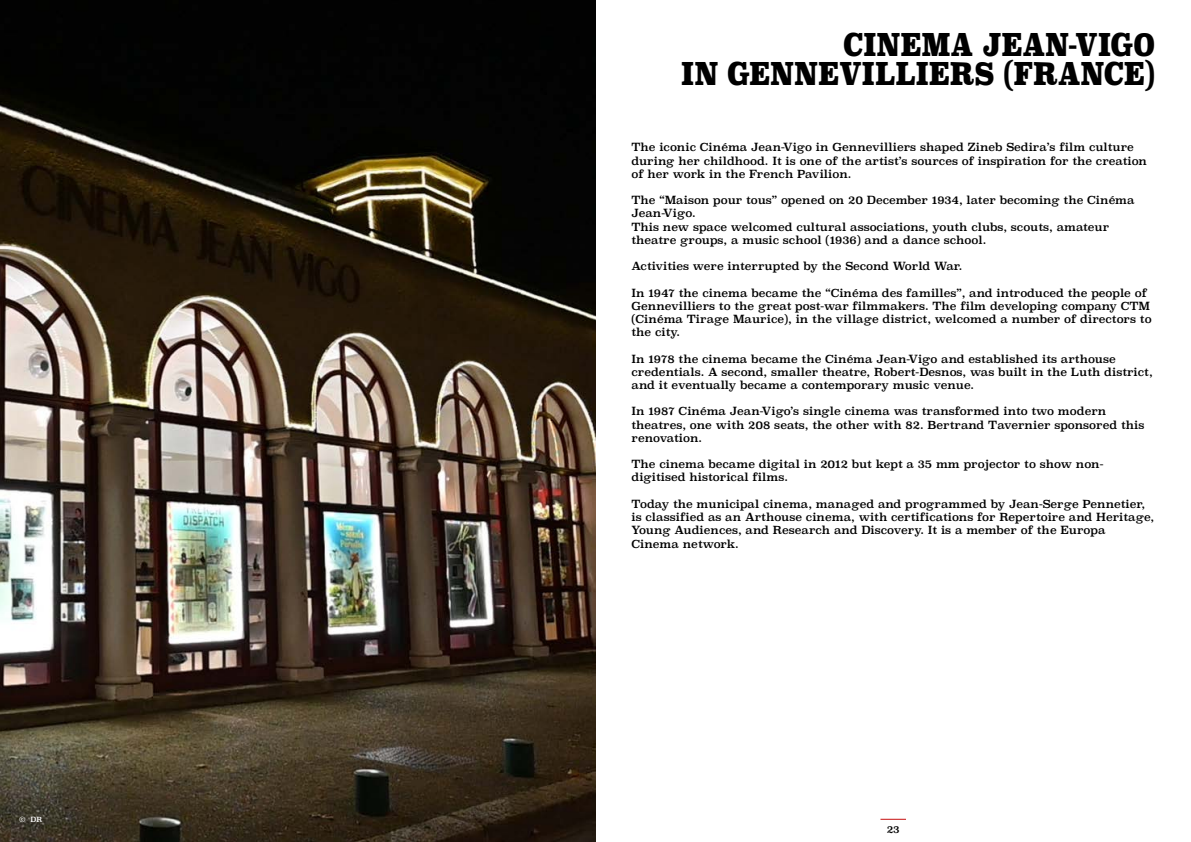
<style>
.page{position:relative;width:1191px;height:842px;background:#fff}
.page>*{position:absolute;margin:0;border:0;box-sizing:border-box;transform-origin:0 0}
.t1{font:900 30.7px/28.9px "Superclarendon";letter-spacing:-.01em;color:#000;text-align:right;scale:.85 1}
.t2{font:11px/13.2px "Superclarendon";color:#000}
.t3{font:10px "Superclarendon";color:#000}
.t4{font:7px "Superclarendon";color:#fff}
</style>
<div class="page">
<svg style="left:880px;top:819px;width:26px;height:1px"></svg>
<img style="left:0;top:0;width:595px;height:842px">
<p class="t4" style="left:19px;top:815px;width:25px">© DR</p>
<h1 class="t1" style="left:681px;top:33px;width:559px">CINEMA JEAN-VIGO<br>IN GENNEVILLIERS (FRANCE)</h1>
<p class="t2" style="left:631px;top:142px;width:517px">The iconic Cinéma Jean-Vigo in Gennevilliers shaped Zineb Sedira’s film culture during her childhood. It is one of the artist’s sources of inspiration for the creation of her work in the French Pavilion.</p>
<p class="t2" style="left:631px;top:195px;width:505px">The “Maison pour tous” opened on 20 December 1934, later becoming the Cinéma Jean-Vigo.<br>This new space welcomed cultural associations, youth clubs, scouts, amateur theatre groups, a music school (1936) and a dance school.</p>
<p class="t2" style="left:631px;top:261px;width:332px">Activities were interrupted by the Second World War.</p>
<p class="t2" style="left:631px;top:287px;width:521px">In 1947 the cinema became the “Cinéma des familles”, and introduced the people of Gennevilliers to the great post-war filmmakers. The film developing company CTM (Cinéma Tirage Maurice), in the village district, welcomed a number of directors to the city.</p>
<p class="t2" style="left:631px;top:353px;width:523px">In 1978 the cinema became the Cinéma Jean-Vigo and established its arthouse credentials. A second, smaller theatre, Robert-Desnos, was built in the Luth district, and it eventually became a contemporary music venue.</p>
<p class="t2" style="left:631px;top:406px;width:514px">In 1987 Cinéma Jean-Vigo’s single cinema was transformed into two modern theatres, one with 208 seats, the other with 82. Bertrand Tavernier sponsored this renovation.</p>
<p class="t2" style="left:631px;top:459px;width:473px">The cinema became digital in 2012 but kept a 35 mm projector to show non&shy;digitised historical films.</p>
<p class="t2" style="left:631px;top:498px;width:524px">Today the municipal cinema, managed and programmed by Jean-Serge Pennetier, is classified as an Arthouse cinema, with certifications for Repertoire and Heritage, Young Audiences, and Research and Discovery. It is a member of the Europa Cinema network.</p>
<p class="t3" style="left:886px;top:823px;width:14px">23</p>
</div>
